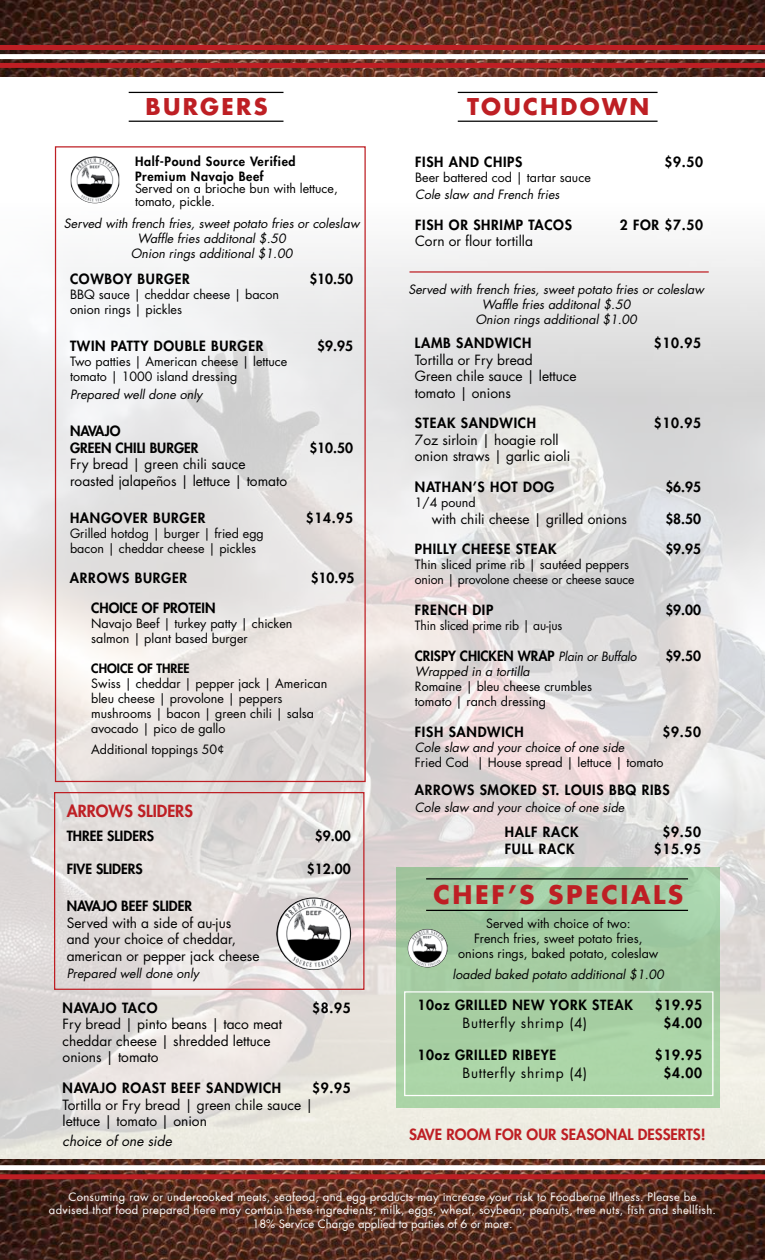
<style>
.page{position:relative;width:765px;height:1260px;background:#fff}
.page>*{position:absolute;margin:0;border:0;box-sizing:border-box;transform-origin:0 0}
.t1{font:700 25px "Futura Std";letter-spacing:.1em;color:#be1f24}
.t2{font:700 22.5px "Futura Std";letter-spacing:.1em;color:#be1f24}
.t3{font:800 16.25px "Futura Std";color:#be1f24}
.t4{font:800 15px "Futura Std";color:#be1f24}
.t5{font:800 13.75px "Futura Std";letter-spacing:.05em;color:#000}
.t6{font:13.75px/16.5px "Futura Std";color:#000}
.t7{font:800 13.75px/16.5px "Futura Std";color:#000}
.t8{font:13.75px "Futura Std";letter-spacing:.05em;color:#000}
.t9{font:italic 13.75px "Futura Std";color:#000}
.t10{font:12.5px/15px "Futura Std";color:#000}
.t11{font:italic 12.5px/15px "Futura Std";color:#000;text-align:center}
.t12{font:800 12.5px/15px "Futura Std";letter-spacing:.05em;color:#000}
.t13{font:800 12.5px "Futura Std";color:#000}
.t14{font:11.25px/13.5px "Futura Std";letter-spacing:.025em;color:#fff;text-align:center}
.s1{font-weight:400;font-style:italic;font-size:12.5px}
</style>
<div class="page">
<img style="left:0;top:174px;width:765px;height:986px">
<div style="left:397px;top:868px;width:323px;height:240px;background:linear-gradient(to right,#a5cca1,#a6d0a6)"></div>
<img style="left:0;top:0;width:765px;height:76px">
<img style="left:0;top:1160px;width:765px;height:100px">
<hr style="left:129px;top:92px;width:154px;height:1px;background:#000">
<hr style="left:458px;top:92px;width:200px;height:1px;background:#000">
<hr style="left:426px;top:878px;width:262px;height:2px;background:#000">
<hr style="left:129px;top:121px;width:154px;height:1px;background:#000">
<hr style="left:458px;top:121px;width:200px;height:1px;background:#000">
<hr style="left:426px;top:910px;width:262px;height:1px;background:#000">
<div style="left:0;top:54px;width:765px;height:5px;background:#fff"></div>
<div style="left:0;top:1174px;width:765px;height:5px;background:#be1f24"></div>
<div style="left:0;top:45px;width:765px;height:5px;background:#be1f24"></div>
<div style="left:0;top:1165px;width:765px;height:5px;background:#fff"></div>
<div style="left:0;top:63px;width:765px;height:5px;background:#be1f24"></div>
<div style="left:54px;top:792px;width:311px;height:198px;border:1px solid #be1f24"></div>
<div style="left:404px;top:991px;width:309px;height:105px;border:1px solid #fff"></div>
<img style="left:71px;top:156px;width:48px;height:47px">
<img style="left:408px;top:929px;width:40px;height:39px">
<hr style="left:410px;top:271px;width:299px;height:2px;background:#be1f24">
<img style="left:276px;top:898px;width:75px;height:72px">
<h2 class="t2" style="left:146px;top:92px;width:124px">BURGERS</h2>
<h2 class="t2" style="left:467px;top:92px;width:184px">TOUCHDOWN</h2>
<p class="t12" style="left:135px;top:154px;width:162px">Half-Pound Source Verified<br>Premium Navajo Beef</p>
<p class="t10" style="left:135px;top:183px;width:204px;line-height:12.5px">Served on a brioche bun with lettuce, tomato, pickle.</p>
<p class="t11" style="left:64px;top:216px;width:297px">Served with french fries, sweet potato fries or coleslaw<br>Waffle fries additonal $.50<br>Onion rings additional $1.00</p>
<p class="t5" style="left:70px;top:270px;width:121px">COWBOY BURGER</p>
<p class="t5" style="left:309px;top:270px;width:45px">$10.50</p>
<p class="t10" style="left:70px;top:287px;width:211px">BBQ sauce | cheddar cheese | bacon onion rings | pickles</p>
<p class="t5" style="left:70px;top:337px;width:195px">TWIN PATTY DOUBLE BURGER</p>
<p class="t5" style="left:317px;top:337px;width:37px">$9.95</p>
<p class="t10" style="left:70px;top:354px;width:219px">Two patties | American cheese | lettuce tomato | 1000 island dressing</p>
<p class="t11" style="left:70px;top:387px;width:134px">Prepared well done only</p>
<p class="t7" style="left:70px;top:423px;width:130px">NAVAJO<br>GREEN CHILI BURGER</p>
<p class="t5" style="left:309px;top:439px;width:45px">$10.50</p>
<p class="t6" style="left:70px;top:456px;width:219px">Fry bread | green chili sauce roasted jalapeños | lettuce | tomato</p>
<p class="t5" style="left:70px;top:509px;width:137px">HANGOVER BURGER</p>
<p class="t5" style="left:306px;top:509px;width:49px">$14.95</p>
<p class="t10" style="left:70px;top:526px;width:195px">Grilled hotdog | burger | fried egg bacon | cheddar cheese | pickles</p>
<p class="t5" style="left:70px;top:569px;width:119px">ARROWS BURGER</p>
<p class="t5" style="left:311px;top:569px;width:45px">$10.95</p>
<p class="t7" style="left:91px;top:600px;width:126px">CHOICE OF PROTEIN</p>
<p class="t10" style="left:91px;top:616px;width:203px">Navajo Beef | turkey patty | chicken salmon | plant based burger</p>
<p class="t13" style="left:91px;top:661px;width:100px">CHOICE OF THREE</p>
<p class="t10" style="left:91px;top:676px;width:238px">Swiss | cheddar | pepper jack | American bleu cheese | provolone | peppers mushrooms | bacon | green chili | salsa avocado | pico de gallo</p>
<p class="t10" style="left:91px;top:742px;width:135px">Additional toppings 50¢</p>
<h3 class="t3" style="left:67px;top:801px;width:128px">ARROWS SLIDERS</h3>
<p class="t7" style="left:67px;top:828px;width:89px">THREE SLIDERS</p>
<p class="t5" style="left:315px;top:827px;width:37px">$9.00</p>
<p class="t7" style="left:67px;top:861px;width:78px">FIVE SLIDERS</p>
<p class="t5" style="left:307px;top:860px;width:45px">$12.00</p>
<p class="t7" style="left:67px;top:898px;width:127px">NAVAJO BEEF SLIDER</p>
<p class="t6" style="left:67px;top:915px;width:194px">Served with a side of au-jus<br>and your choice of cheddar, american or pepper jack cheese</p>
<p class="t11" style="left:67px;top:967px;width:134px">Prepared well done only</p>
<p class="t5" style="left:63px;top:999px;width:96px">NAVAJO TACO</p>
<p class="t5" style="left:312px;top:999px;width:40px">$8.95</p>
<p class="t6" style="left:63px;top:1016px;width:221px">Fry bread | pinto beans | taco meat cheddar cheese | shredded lettuce onions | tomato</p>
<p class="t5" style="left:63px;top:1079px;width:220px">NAVAJO ROAST BEEF SANDWICH</p>
<p class="t5" style="left:312px;top:1079px;width:40px">$9.95</p>
<p class="t6" style="left:63px;top:1097px;width:252px">Tortilla or Fry bread | green chile sauce | lettuce | tomato | onion</p>
<p class="t9" style="left:63px;top:1132px;width:111px">choice of one side</p>
<p class="t5" style="left:415px;top:154px;width:109px">FISH AND CHIPS</p>
<p class="t5" style="left:665px;top:154px;width:40px">$9.50</p>
<p class="t10" style="left:415px;top:170px;width:177px">Beer battered cod | tartar sauce</p>
<p class="t11" style="left:415px;top:187px;width:146px">Cole slaw and French fries</p>
<p class="t5" style="left:415px;top:216px;width:158px">FISH OR SHRIMP TACOS</p>
<p class="t5" style="left:620px;top:216px;width:85px">2 FOR $7.50</p>
<p class="t6" style="left:415px;top:233px;width:119px">Corn or flour tortilla</p>
<p class="t11" style="left:408px;top:282px;width:297px">Served with french fries, sweet potato fries or coleslaw<br>Waffle fries additonal $.50<br>Onion rings additional $1.00</p>
<p class="t5" style="left:415px;top:334px;width:118px">LAMB SANDWICH</p>
<p class="t5" style="left:654px;top:334px;width:49px">$10.95</p>
<p class="t6" style="left:415px;top:351px;width:163px">Tortilla or Fry bread<br>Green chile sauce | lettuce tomato | onions</p>
<p class="t5" style="left:415px;top:415px;width:123px">STEAK SANDWICH</p>
<p class="t5" style="left:654px;top:415px;width:49px">$10.95</p>
<p class="t6" style="left:415px;top:432px;width:157px">7oz sirloin | hoagie roll onion straws | garlic aioli</p>
<p class="t5" style="left:415px;top:478px;width:141px">NATHAN’S HOT DOG</p>
<p class="t5" style="left:665px;top:478px;width:37px">$6.95</p>
<p class="t10" style="left:415px;top:495px;width:62px">1/4 pound</p>
<p class="t6" style="left:432px;top:510px;width:197px">with chili cheese | grilled onions</p>
<p class="t5" style="left:665px;top:510px;width:37px">$8.50</p>
<p class="t5" style="left:415px;top:541px;width:143px">PHILLY CHEESE STEAK</p>
<p class="t5" style="left:665px;top:541px;width:37px">$9.95</p>
<p class="t10" style="left:415px;top:557px;width:221px">Thin sliced prime rib | sautéed peppers onion | provolone cheese or cheese sauce</p>
<p class="t5" style="left:415px;top:601px;width:80px">FRENCH DIP</p>
<p class="t5" style="left:665px;top:601px;width:37px">$9.00</p>
<p class="t10" style="left:415px;top:618px;width:149px">Thin sliced prime rib | au-jus</p>
<p class="t7" style="left:415px;top:647px;width:223px">CRISPY CHICKEN WRAP <span class="s1">Plain or Buffalo</span></p>
<p class="t5" style="left:665px;top:647px;width:37px">$9.50</p>
<p class="t11" style="left:415px;top:664px;width:116px">Wrapped in a tortilla</p>
<p class="t10" style="left:415px;top:679px;width:179px">Romaine | bleu cheese crumbles tomato | ranch dressing</p>
<p class="t5" style="left:415px;top:723px;width:110px">FISH SANDWICH</p>
<p class="t5" style="left:663px;top:723px;width:40px">$9.50</p>
<p class="t11" style="left:415px;top:740px;width:211px">Cole slaw and your choice of one side</p>
<p class="t10" style="left:415px;top:755px;width:250px">Fried Cod | House spread | lettuce | tomato</p>
<p class="t5" style="left:415px;top:781px;width:256px">ARROWS SMOKED ST. LOUIS BBQ RIBS</p>
<p class="t11" style="left:415px;top:800px;width:211px">Cole slaw and your choice of one side</p>
<p class="t5" style="left:505px;top:823px;width:75px">HALF RACK</p>
<p class="t5" style="left:663px;top:823px;width:40px">$9.50</p>
<p class="t5" style="left:505px;top:840px;width:71px">FULL RACK</p>
<p class="t5" style="left:654px;top:840px;width:49px">$15.95</p>
<h1 class="t1" style="left:434px;top:878px;width:251px">CHEF’S SPECIALS</h1>
<p class="t10" style="left:458px;top:916px;width:202px;text-align:center">Served with choice of two:<br>French fries, sweet potato fries, onions rings, baked potato, coleslaw</p>
<p class="t11" style="left:453px;top:967px;width:213px">loaded baked potato additional $1.00</p>
<p class="t5" style="left:418px;top:996px;width:217px">10oz GRILLED NEW YORK STEAK</p>
<p class="t5" style="left:655px;top:996px;width:49px">$19.95</p>
<p class="t8" style="left:463px;top:1014px;width:126px">Butterfly shrimp (4)</p>
<p class="t5" style="left:663px;top:1014px;width:40px">$4.00</p>
<p class="t5" style="left:418px;top:1046px;width:140px">10oz GRILLED RIBEYE</p>
<p class="t5" style="left:655px;top:1046px;width:49px">$19.95</p>
<p class="t8" style="left:463px;top:1064px;width:126px">Butterfly shrimp (4)</p>
<p class="t5" style="left:663px;top:1064px;width:40px">$4.00</p>
<p class="t4" style="left:409px;top:1125px;width:298px">SAVE ROOM FOR OUR SEASONAL DESSERTS!</p>
<p class="t14" style="left:49px;top:1190px;width:669px">Consuming raw or undercooked meats, seafood, and egg products may increase your risk to Foodborne Illness. Please be advised that food prepared here may contain these ingredients; milk, eggs, wheat, soybean, peanuts, tree nuts, fish and shellfish.<br>18% Service Charge applied to parties of 6 or more.</p>
</div>
